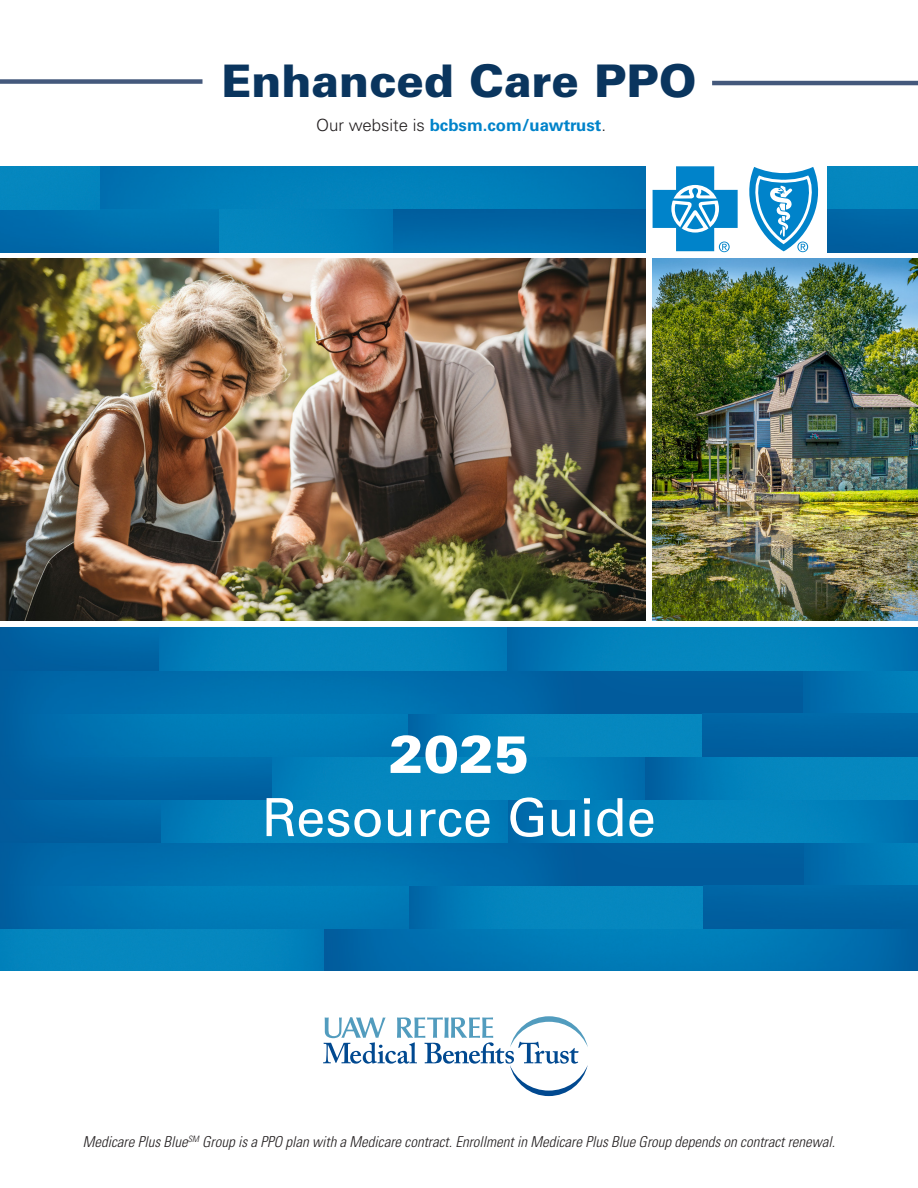
<style>
.page{position:relative;width:918px;height:1188px;background:#fff}
.page>*{position:absolute;margin:0;border:0;box-sizing:border-box;transform-origin:0 0}
.t1{font:52.65px/63.2px "Univers LT Std";color:#fff;text-align:center}
.t2{font:900 45px "Univers LT Std";color:#0a355e}
.body{font:700 16.8px "Univers LT Std";color:#0083ca}
.t3{font:italic 300 condensed 15px "Univers LT Std";color:#231f20}
.s1{font-weight:300;color:#231f20}
.s2{font-weight:900}
</style>
<div class="page">
<img style="left:0;top:627px;width:918px;height:344px">
<img style="left:0;top:259px;width:646px;height:362px">
<img style="left:652px;top:259px;width:266px;height:362px">
<img style="left:99px;top:166px;width:547px;height:43px">
<img style="left:393px;top:209px;width:253px;height:43px">
<img style="left:0;top:209px;width:393px;height:43px">
<div style="left:0;top:166px;width:99px;height:43px;background:#0486be"></div>
<svg style="left:653px;top:166px;width:165px;height:86px"></svg>
<img style="left:828px;top:166px;width:90px;height:86px">
<svg style="left:323px;top:1016px;width:265px;height:80px"></svg>
<div style="left:0;top:79px;width:202px;height:5px;background:#44597c"></div>
<hr style="left:712px;top:81px;width:206px;height:4px;background:#44597c">
<p class="t2" style="left:222px;top:53px;width:476px">Enhanced Care PPO</p>
<p class="body" style="left:316px;top:115px;width:291px"><span class="s1">Our website is</span> bcbsm.com/uawtrust<span class="s1">.</span></p>
<p class="t1" style="left:262px;top:723px;width:395px"><span class="s2">2025<br></span>Resource Guide</p>
<p class="t3" style="left:83px;top:1133px;width:754px">Medicare Plus Blue<sup>SM</sup> Group is a PPO plan with a Medicare contract. Enrollment in Medicare Plus Blue Group depends on contract renewal.</p>
</div>
